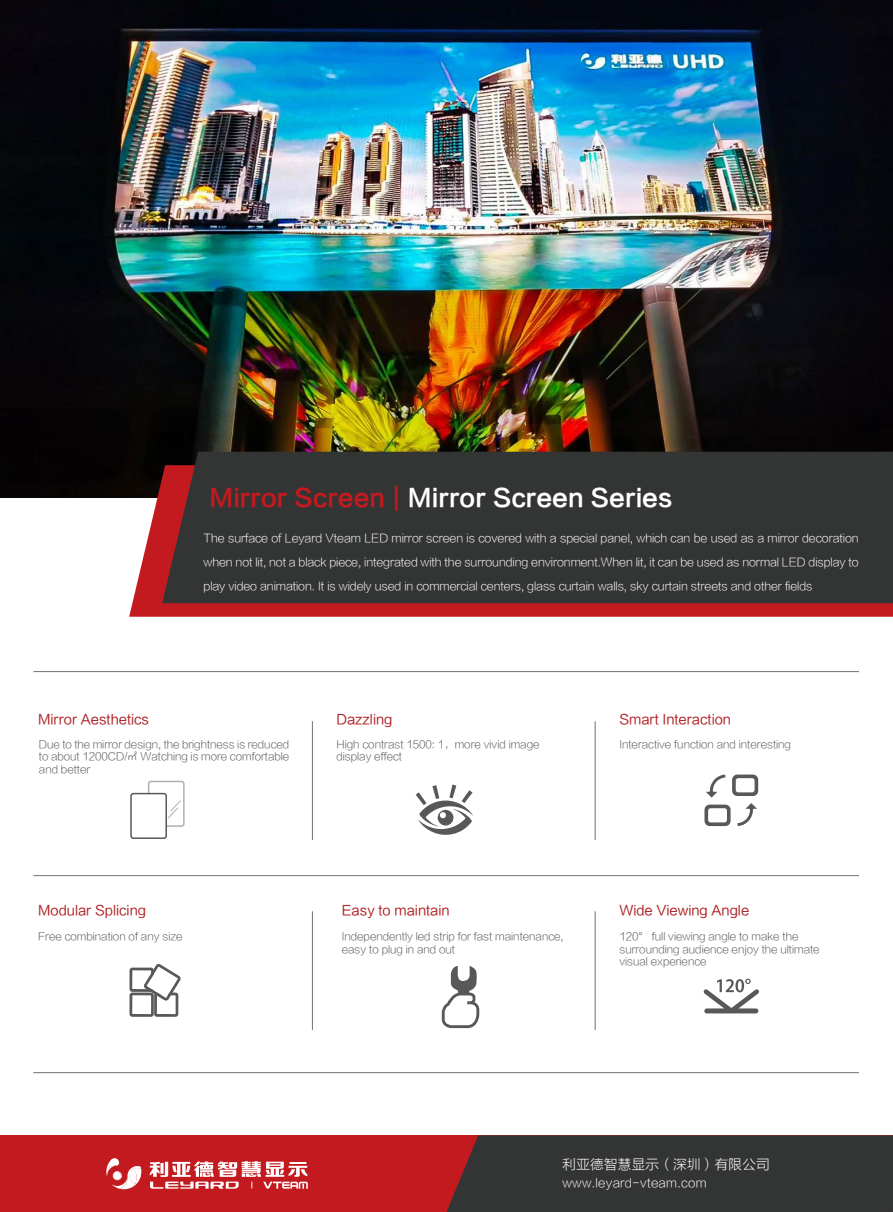
<style>
.page{position:relative;width:893px;height:1212px;background:#fff}
.page>*{position:absolute;margin:0;border:0;box-sizing:border-box;transform-origin:0 0}
.t1{font:24px "FZLTCHK GBK1 0";color:#fff}
.t2{font:13.5px "FZLTHK GBK1 0";color:#b01e23}
.t3{font:13.5px "FZLTHK GBK1 0";color:#ab1f24}
.t4{font:13.5px "FZLTXHK GBK1 0";letter-spacing:.025em;color:#fff}
.t5{font:12px "FZLTXHK GBK1 0";letter-spacing:.025em;color:#fff}
.t6{font:11.25px/24px "FZLTXHK GBK1 0";letter-spacing:-.005em;color:#fff;text-align:justify}
.t7{font:10.5px/12.6px "FZLTXHK GBK1 0";color:#595757}
.s1{color:#c31a1f}
.s2{font-family:"Deng Xian"}
</style>
<div class="page">
<img style="left:0;top:0;width:893px;height:498px">
<svg style="left:129px;top:465px;width:764px;height:152px;background:#bc363a"></svg>
<div style="left:162px;top:452px;width:731px;height:151px;background:#333434"></div>
<hr style="left:33px;top:875px;width:826px;height:1px;background:#727272">
<hr style="left:312px;top:721px;width:1px;height:119px;background:#727272">
<hr style="left:595px;top:721px;width:1px;height:119px;background:#727272">
<hr style="left:312px;top:911px;width:1px;height:119px;background:#727272">
<hr style="left:595px;top:911px;width:1px;height:119px;background:#727272">
<hr style="left:33px;top:671px;width:826px;height:1px;background:#727272">
<hr style="left:33px;top:1072px;width:826px;height:1px;background:#727272">
<div style="left:0;top:1135px;width:893px;height:77px;background:#c31a1f"></div>
<div style="left:446px;top:1135px;width:447px;height:77px;background:#333434"></div>
<svg style="left:106px;top:1158px;width:36px;height:31px"></svg>
<svg style="left:150px;top:1161px;width:158px;height:28px"></svg>
<svg style="left:130px;top:964px;width:51px;height:53px"></svg>
<svg style="left:703px;top:979px;width:56px;height:34px"></svg>
<svg style="left:442px;top:966px;width:37px;height:62px"></svg>
<svg style="left:704px;top:774px;width:54px;height:52px"></svg>
<svg style="left:416px;top:784px;width:57px;height:51px"></svg>
<div style="left:148px;top:781px;width:37px;height:46px;border:2px solid #231815;border-radius:2px"></div>
<div style="left:131px;top:793px;width:35px;height:45px;background:#fff;border-radius:2px"></div>
<div style="left:130px;top:793px;width:37px;height:46px;border:2px solid #595757;border-radius:2px"></div>
<svg style="left:168px;top:800px;width:13px;height:18px"></svg>
<h1 class="t1" style="left:209px;top:484px;width:465px"><span class="s1">Mirror Screen |</span> Mirror Screen Series</h1>
<p class="t6" style="left:204px;top:526px;width:657px">The surface of Leyard Vteam LED mirror screen is covered with a special panel, which can be used as a mirror decoration when not lit, not a black piece, integrated with the surrounding environment.When lit, it can be used as normal LED display to play video animation. It is widely used in commercial centers, glass curtain walls, sky curtain streets and other fields</p>
<p class="t3" style="left:38px;top:712px;width:112px">Mirror Aesthetics</p>
<p class="t7" style="left:39px;top:738px;width:252px;text-align:justify">Due to the mirror design, the brightness is reduced to about 1200CD/<span class="s2">㎡</span> Watching is more comfortable and better</p>
<p class="t2" style="left:336px;top:712px;width:58px">Dazzling</p>
<p class="t7" style="left:336px;top:738px;width:204px">High contrast 1500: 1，more vivid image display effect</p>
<p class="t2" style="left:38px;top:903px;width:109px">Modular Splicing</p>
<p class="t7" style="left:38px;top:930px;width:146px">Free combination of any size</p>
<p class="t2" style="left:342px;top:903px;width:109px">Easy to maintain</p>
<p class="t7" style="left:342px;top:930px;width:223px">Independently led strip for fast maintenance, easy to plug in and out</p>
<p class="t2" style="left:619px;top:712px;width:113px">Smart Interaction</p>
<p class="t7" style="left:619px;top:738px;width:173px">Interactive function and interesting</p>
<p class="t2" style="left:619px;top:903px;width:131px">Wide Viewing Angle</p>
<p class="t7" style="left:619px;top:930px;width:202px">120° full viewing angle to make the surrounding audience enjoy the ultimate visual experience</p>
<p class="t4" style="left:562px;top:1157px;width:209px">利亚德智慧显示（深圳）有限公司</p>
<p class="t5" style="left:562px;top:1176px;width:146px">www.leyard-vteam.com</p>
</div>
